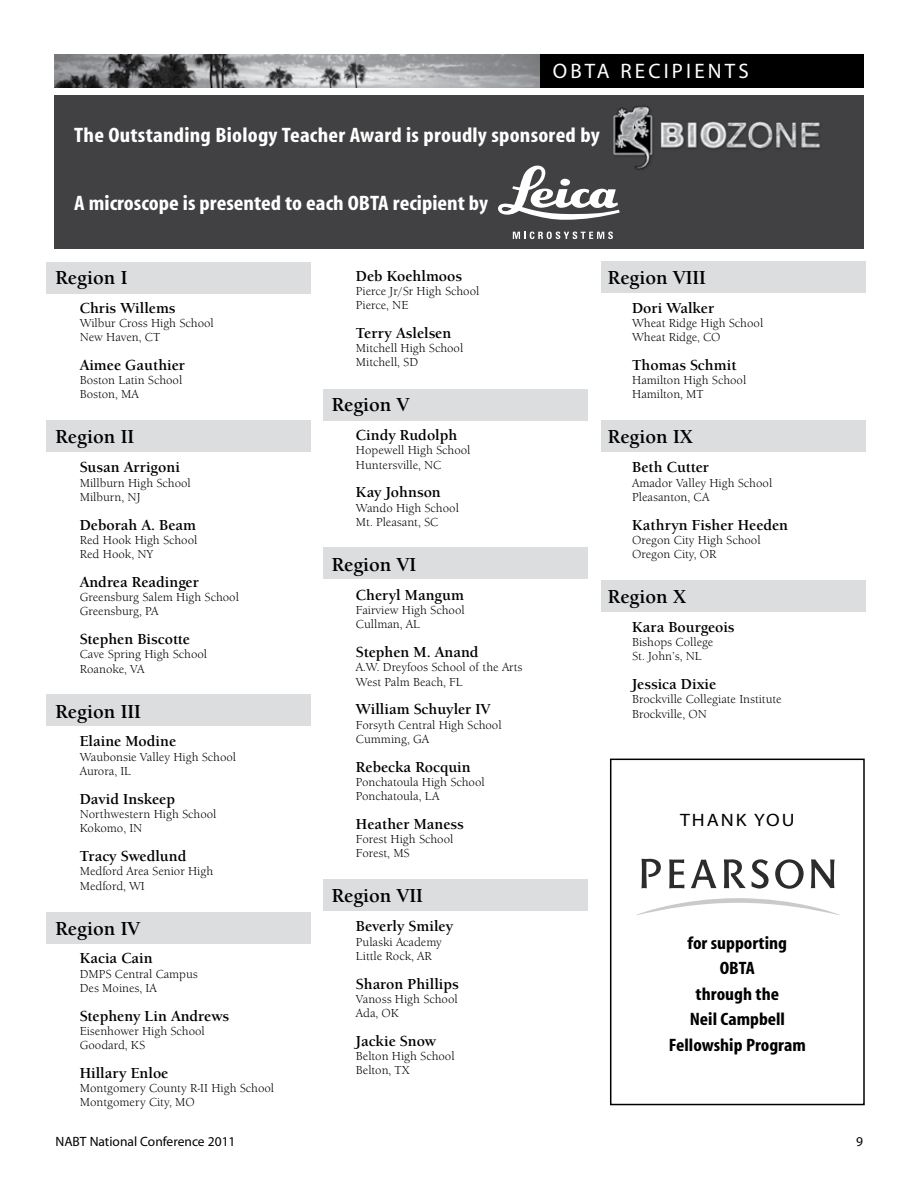
<style>
.page{position:relative;width:918px;height:1188px;background:#fff}
.page>*{position:absolute;margin:0;border:0;box-sizing:border-box;transform-origin:0 0}
.t1{font:700 condensed 21px "Myriad";letter-spacing:.01em;color:#fff;scale:1.1 1}
.t2{font:21px "Myriad Pro";letter-spacing:.15em;color:#fff}
.t3{font:700 19.5px "Berkeley Old ITC";color:#000}
.t4{font:700 condensed 18px/25.5px "Myriad";color:#000;text-align:center;scale:1.1 1}
.t5{font:18px "Myriad";letter-spacing:.1em;color:#000;scale:1.1 1}
.t6{font:700 15px "Berkeley Old ITC";color:#000}
.t7{font:13.5px "Myriad";color:#000}
.t8{font:12px/14.2px "Berkeley Old ITC";color:#000}
</style>
<div class="page">
<div style="left:46px;top:262px;width:264px;height:32px;background:#dcddde"></div>
<div style="left:46px;top:420px;width:264px;height:32px;background:#dcddde"></div>
<div style="left:46px;top:694px;width:264px;height:32px;background:#dcddde"></div>
<div style="left:46px;top:912px;width:264px;height:32px;background:#dcddde"></div>
<img style="left:54px;top:54px;width:486px;height:33px">
<div style="left:540px;top:54px;width:324px;height:33px;background:#000"></div>
<div style="left:54px;top:96px;width:810px;height:153px;background:#414042"></div>
<div style="left:323px;top:389px;width:265px;height:32px;background:#dcddde"></div>
<div style="left:323px;top:547px;width:265px;height:32px;background:#dcddde"></div>
<div style="left:323px;top:879px;width:265px;height:32px;background:#dcddde"></div>
<div style="left:601px;top:580px;width:265px;height:32px;background:#dcddde"></div>
<div style="left:601px;top:420px;width:265px;height:32px;background:#dcddde"></div>
<div style="left:601px;top:261px;width:265px;height:32px;background:#dcddde"></div>
<div style="left:610px;top:759px;width:255px;height:346px;border:2px solid #000"></div>
<svg style="left:498px;top:166px;width:122px;height:54px"></svg>
<svg style="left:513px;top:232px;width:100px;height:7px"></svg>
<img style="left:610px;top:105px;width:210px;height:65px">
<svg style="left:811px;top:859px;width:24px;height:29px"></svg>
<svg style="left:752px;top:859px;width:17px;height:30px"></svg>
<svg style="left:724px;top:859px;width:22px;height:29px"></svg>
<svg style="left:669px;top:859px;width:16px;height:29px"></svg>
<svg style="left:775px;top:859px;width:29px;height:30px"></svg>
<svg style="left:691px;top:860px;width:25px;height:28px"></svg>
<svg style="left:641px;top:859px;width:20px;height:29px"></svg>
<svg style="left:636px;top:898px;width:204px;height:17px"></svg>
<h1 class="t2" style="left:553px;top:58px;width:197px">OBTA RECIPIENTS</h1>
<h1 class="t1" style="left:74px;top:125px;width:479px">The Outstanding Biology Teacher Award is proudly sponsored by</h1>
<h1 class="t1" style="left:74px;top:193px;width:378px">A microscope is presented to each OBTA recipient by</h1>
<h2 class="t3" style="left:56px;top:266px;width:73px">Region I</h2>
<p class="t6" style="left:80px;top:299px;width:97px">Chris Willems</p>
<p class="t8" style="left:80px;top:316px;width:136px">Wilbur Cross High School<br>New Haven, CT</p>
<p class="t6" style="left:80px;top:356px;width:107px">Aimee Gauthier</p>
<p class="t8" style="left:80px;top:373px;width:104px">Boston Latin School<br>Boston, MA</p>
<h2 class="t3" style="left:56px;top:426px;width:80px">Region II</h2>
<p class="t6" style="left:80px;top:459px;width:102px">Susan Arrigoni</p>
<p class="t8" style="left:80px;top:476px;width:113px">Millburn High School<br>Milburn, NJ</p>
<p class="t6" style="left:80px;top:516px;width:118px">Deborah A. Beam</p>
<p class="t8" style="left:80px;top:533px;width:119px">Red Hook High School<br>Red Hook, NY</p>
<p class="t6" style="left:80px;top:573px;width:121px">Andrea Readinger</p>
<p class="t8" style="left:80px;top:590px;width:161px">Greensburg Salem High School<br>Greensburg, PA</p>
<p class="t6" style="left:80px;top:630px;width:112px">Stephen Biscotte</p>
<p class="t8" style="left:80px;top:647px;width:129px">Cave Spring High School<br>Roanoke, VA</p>
<h2 class="t3" style="left:56px;top:700px;width:87px">Region III</h2>
<p class="t6" style="left:80px;top:733px;width:98px">Elaine Modine</p>
<p class="t8" style="left:80px;top:750px;width:158px">Waubonsie Valley High School<br>Aurora, IL</p>
<p class="t6" style="left:80px;top:790px;width:97px">David Inskeep</p>
<p class="t8" style="left:80px;top:807px;width:138px">Northwestern High School<br>Kokomo, IN</p>
<p class="t6" style="left:80px;top:847px;width:108px">Tracy Swedlund</p>
<p class="t8" style="left:80px;top:864px;width:135px">Medford Area Senior High<br>Medford, WI</p>
<h2 class="t3" style="left:56px;top:917px;width:86px">Region IV</h2>
<p class="t6" style="left:80px;top:950px;width:74px">Kacia Cain</p>
<p class="t8" style="left:80px;top:967px;width:119px">DMPS Central Campus<br>Des Moines, IA</p>
<p class="t6" style="left:80px;top:1007px;width:151px">Stepheny Lin Andrews</p>
<p class="t8" style="left:80px;top:1024px;width:127px">Eisenhower High School<br>Goodard, KS</p>
<p class="t6" style="left:80px;top:1064px;width:90px">Hillary Enloe</p>
<p class="t8" style="left:80px;top:1081px;width:196px">Montgomery County R-II High School<br>Montgomery City, MO</p>
<p class="t6" style="left:356px;top:267px;width:108px">Deb Koehlmoos</p>
<p class="t8" style="left:356px;top:284px;width:125px">Pierce Jr/Sr High School<br>Pierce, NE</p>
<p class="t6" style="left:356px;top:324px;width:97px">Terry Aslelsen</p>
<p class="t8" style="left:356px;top:341px;width:109px">Mitchell High School<br>Mitchell, SD</p>
<h2 class="t3" style="left:332px;top:394px;width:79px">Region V</h2>
<p class="t6" style="left:356px;top:426px;width:103px">Cindy Rudolph</p>
<p class="t8" style="left:356px;top:443px;width:116px">Hopewell High School<br>Huntersville, NC</p>
<p class="t6" style="left:356px;top:484px;width:86px">Kay Johnson</p>
<p class="t8" style="left:356px;top:501px;width:104px">Wando High School<br>Mt. Pleasant, SC</p>
<h2 class="t3" style="left:332px;top:553px;width:86px">Region VI</h2>
<p class="t6" style="left:356px;top:586px;width:110px">Cheryl Mangum</p>
<p class="t8" style="left:356px;top:603px;width:110px">Fairview High School<br>Cullman, AL</p>
<p class="t6" style="left:356px;top:643px;width:124px">Stephen M. Anand</p>
<p class="t8" style="left:356px;top:660px;width:168px">A.W. Dreyfoos School of the Arts<br>West Palm Beach, FL</p>
<p class="t6" style="left:356px;top:701px;width:136px">William Schuyler IV</p>
<p class="t8" style="left:356px;top:718px;width:147px">Forsyth Central High School<br>Cumming, GA</p>
<p class="t6" style="left:356px;top:758px;width:116px">Rebecka Rocquin</p>
<p class="t8" style="left:356px;top:775px;width:130px">Ponchatoula High School<br>Ponchatoula, LA</p>
<p class="t6" style="left:356px;top:815px;width:109px">Heather Maness</p>
<p class="t8" style="left:356px;top:832px;width:99px">Forest High School<br>Forest, MS</p>
<h2 class="t3" style="left:332px;top:885px;width:93px">Region VII</h2>
<p class="t6" style="left:356px;top:918px;width:99px">Beverly Smiley</p>
<p class="t8" style="left:356px;top:935px;width:88px">Pulaski Academy<br>Little Rock, AR</p>
<p class="t6" style="left:356px;top:975px;width:104px">Sharon Phillips</p>
<p class="t8" style="left:356px;top:992px;width:103px">Vanoss High School<br>Ada, OK</p>
<p class="t6" style="left:356px;top:1032px;width:81px">Jackie Snow</p>
<p class="t8" style="left:356px;top:1049px;width:100px">Belton High School<br>Belton, TX</p>
<h2 class="t3" style="left:608px;top:266px;width:100px">Region VIII</h2>
<p class="t6" style="left:632px;top:299px;width:84px">Dori Walker</p>
<p class="t8" style="left:632px;top:316px;width:133px">Wheat Ridge High School<br>Wheat Ridge, CO</p>
<p class="t6" style="left:632px;top:356px;width:106px">Thomas Schmit</p>
<p class="t8" style="left:632px;top:373px;width:116px">Hamilton High School<br>Hamilton, MT</p>
<h2 class="t3" style="left:608px;top:426px;width:86px">Region IX</h2>
<p class="t6" style="left:632px;top:459px;width:78px">Beth Cutter</p>
<p class="t8" style="left:632px;top:476px;width:142px">Amador Valley High School<br>Pleasanton, CA</p>
<p class="t6" style="left:632px;top:516px;width:158px">Kathryn Fisher Heeden</p>
<p class="t8" style="left:632px;top:533px;width:130px">Oregon City High School<br>Oregon City, OR</p>
<h2 class="t3" style="left:608px;top:585px;width:80px">Region X</h2>
<p class="t6" style="left:632px;top:618px;width:104px">Kara Bourgeois</p>
<p class="t8" style="left:632px;top:635px;width:83px">Bishops College<br>St. John’s, NL</p>
<p class="t6" style="left:632px;top:675px;width:86px">Jessica Dixie</p>
<p class="t8" style="left:632px;top:692px;width:151px">Brockville Collegiate Institute<br>Brockville, ON</p>
<h3 class="t5" style="left:680px;top:811px;width:31px">Than</h3>
<h3 class="t5" style="left:736px;top:811px;width:55px">k you</h3>
<h3 class="t4" style="left:669px;top:931px;width:126px">for supporting<br>OBTA<br>through the<br>Neil Campbell<br>Fellowship Program</h3>
<p class="t7" style="left:56px;top:1134px;width:182px">NABT National Conference 2011</p>
<p class="t7" style="left:856px;top:1134px;width:8px">9</p>
</div>
